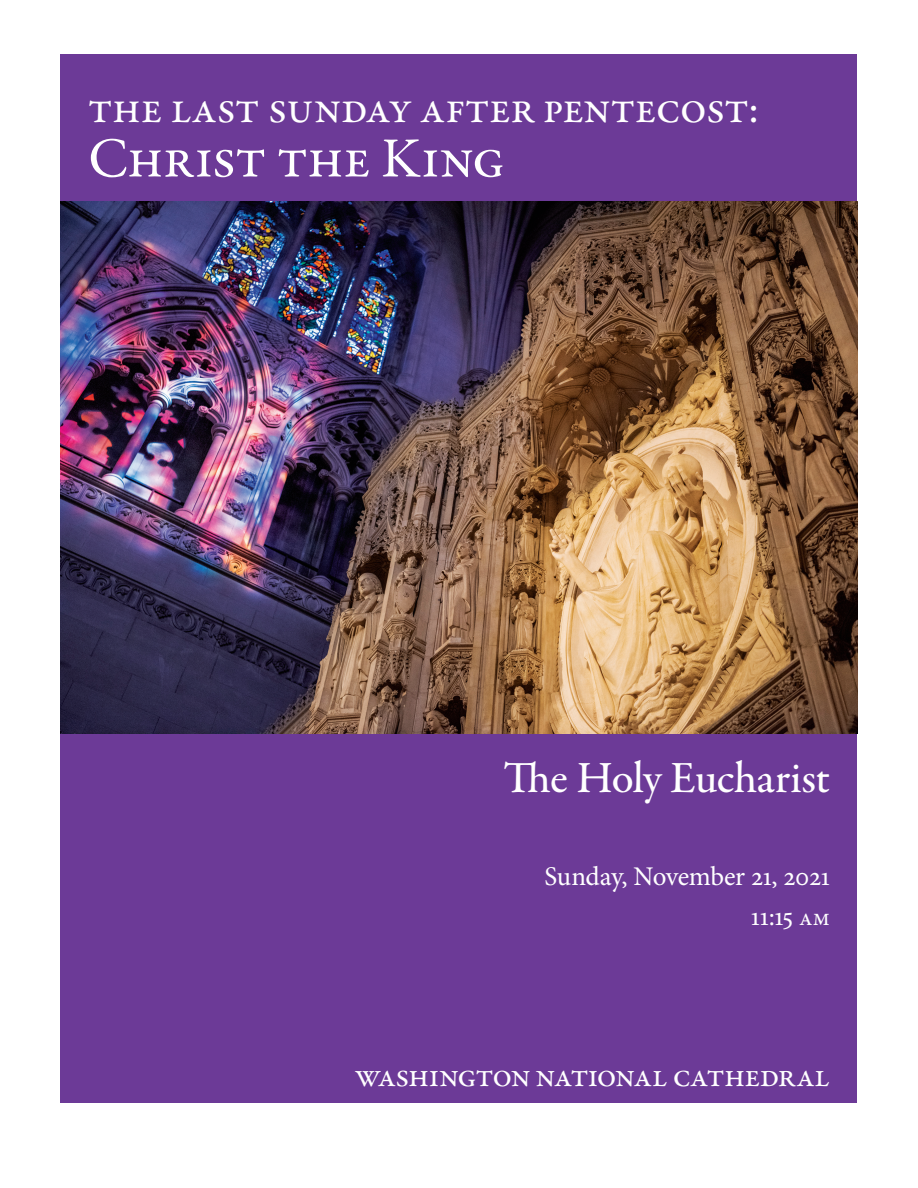
<style>
.page{position:relative;width:918px;height:1188px;background:#fff}
.page>*{position:absolute;margin:0;border:0;box-sizing:border-box;transform-origin:0 0}
.text_block{font:57px "Garamond Premr Pro";letter-spacing:-.01em;color:#fff}
.text_block-2{font:45px "Garamond Premr Pro";letter-spacing:-.015em;color:#fff}
.t1{font:500 45px "Garamond Premr Pro";color:#fff}
.t2{font:33px "Garamond Premr Pro";letter-spacing:-.035em;color:#fff}
.t3{font:27px "Minion Pro";letter-spacing:-.015em;color:#fff}
.s1{font-size:24px}
</style>
<div class="page">
<div style="left:61px;top:54px;width:796px;height:148px;background:#6c3a97"></div>
<div style="left:61px;top:733px;width:796px;height:369px;background:#6c3a97"></div>
<img style="left:61px;top:202px;width:796px;height:531px">
<p class="text_block-2" style="left:88px;top:80px;width:673px">the last sunday after pentecost:</p>
<p class="text_block" style="left:88px;top:124px;width:419px">Christ the King</p>
<p class="t1" style="left:503px;top:751px;width:328px">The Holy Eucharist</p>
<p class="t3" style="left:545px;top:859px;width:287px">Sunday, November 21, 2021</p>
<p class="t3" style="left:751px;top:898px;width:81px">11:15 <span class="s1">am</span></p>
<p class="t2" style="left:355px;top:1055px;width:477px">washington national cathedral</p>
</div>
